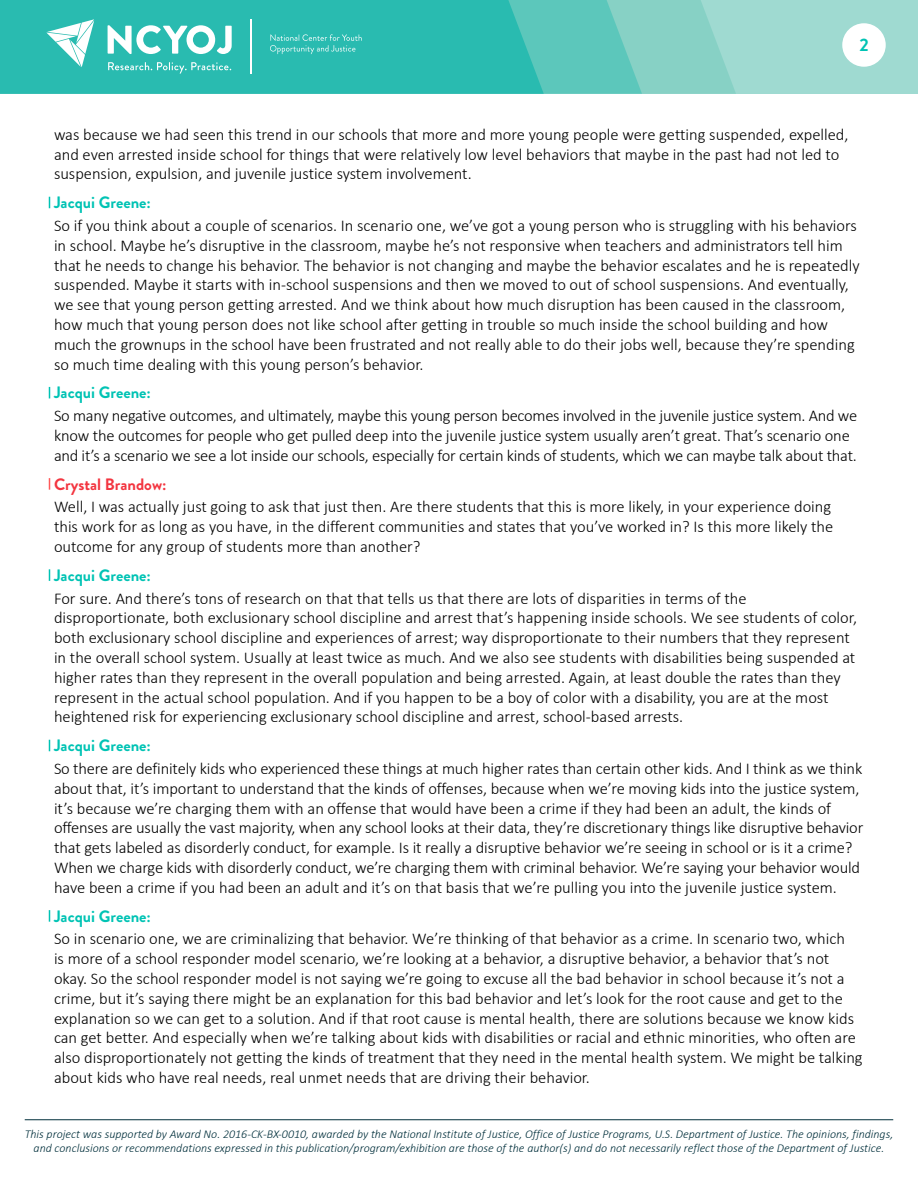
<style>
.page{position:relative;width:918px;height:1188px;background:#fff}
.page>*{position:absolute;margin:0;border:0;box-sizing:border-box;transform-origin:0 0}
.t1{font:700 18px "Brandon Grotesque";color:#00c3b4}
.t2{font:300 16.5px/19.8px "Calibri";color:#000}
.Speaker_2{font:700 16.5px "Brandon Grotesque";color:#00c3b4}
.Speaker_1{font:700 16.5px "Brandon Grotesque";color:#f33540}
.t3{font:italic 300 12px/14.4px "Calibri";color:#002f3b;text-align:center}
</style>
<div class="page">
<hr style="left:25px;top:1119px;width:868px;height:1px;background:#002f3b">
<div style="left:0;top:0;width:918px;height:94px;background:#9fdad1"></div>
<svg style="left:642px;top:0;width:94px;height:94px;fill:#87d1c5"></svg>
<svg style="left:544px;top:0;width:98px;height:94px;fill:#5cc7bb"></svg>
<div style="left:0;top:0;width:544px;height:94px;background:#29bbb0"></div>
<div style="left:842px;top:23px;width:44px;height:44px;background:#fff;border-radius:50%"></div>
<svg style="left:270px;top:34px;width:92px;height:20px"></svg>
<hr style="left:250px;top:20px;width:2px;height:54px;background:#fff">
<svg style="left:46px;top:19px;width:48px;height:48px"></svg>
<svg style="left:108px;top:62px;width:123px;height:12px"></svg>
<svg style="left:108px;top:25px;width:124px;height:29px"></svg>
<svg style="left:49px;top:478px;width:1px;height:12px"></svg>
<svg style="left:49px;top:569px;width:1px;height:12px"></svg>
<svg style="left:49px;top:910px;width:1px;height:12px"></svg>
<p class="t1" style="left:859px;top:33px;width:11px">2</p>
<p class="t2" style="left:54px;top:124px;width:796px">was because we had seen this trend in our schools that more and more young people were getting suspended, expelled, and even arrested inside school for things that were relatively low level behaviors that maybe in the past had not led to suspension, expulsion, and juvenile justice system involvement.</p>
<p class="Speaker_2" style="left:54px;top:191px;width:99px">Jacqui Greene:</p>
<p class="t2" style="left:54px;top:216px;width:807px">So if you think about a couple of scenarios. In scenario one, we’ve got a young person who is struggling with his behaviors in school. Maybe he’s disruptive in the classroom, maybe he’s not responsive when teachers and administrators tell him that he needs to change his behavior. The behavior is not changing and maybe the behavior escalates and he is repeatedly suspended. Maybe it starts with in-school suspensions and then we moved to out of school suspensions. And eventually, we see that young person getting arrested. And we think about how much disruption has been caused in the classroom, how much that young person does not like school after getting in trouble so much inside the school building and how much the grownups in the school have been frustrated and not really able to do their jobs well, because they’re spending so much time dealing with this young person’s behavior.</p>
<p class="Speaker_2" style="left:54px;top:381px;width:99px">Jacqui Greene:</p>
<p class="t2" style="left:54px;top:406px;width:805px">So many negative outcomes, and ultimately, maybe this young person becomes involved in the juvenile justice system. And we know the outcomes for people who get pulled deep into the juvenile justice system usually aren’t great. That’s scenario one and it’s a scenario we see a lot inside our schools, especially for certain kinds of students, which we can maybe talk about that.</p>
<p class="Speaker_1" style="left:54px;top:472px;width:114px">Crystal Brandow:</p>
<p class="t2" style="left:54px;top:497px;width:781px">Well, I was actually just going to ask that just then. Are there students that this is more likely, in your experience doing this work for as long as you have, in the different communities and states that you’ve worked in? Is this more likely the outcome for any group of students more than another?</p>
<p class="Speaker_2" style="left:54px;top:564px;width:99px">Jacqui Greene:</p>
<p class="t2" style="left:54px;top:588px;width:805px">For sure. And there’s tons of research on that that tells us that there are lots of disparities in terms of the disproportionate, both exclusionary school discipline and arrest that’s happening inside schools. We see students of color, both exclusionary school discipline and experiences of arrest; way disproportionate to their numbers that they represent in the overall school system. Usually at least twice as much. And we also see students with disabilities being suspended at higher rates than they represent in the overall population and being arrested. Again, at least double the rates than they represent in the actual school population. And if you happen to be a boy of color with a disability, you are at the most heightened risk for experiencing exclusionary school discipline and arrest, school-based arrests.</p>
<p class="Speaker_2" style="left:54px;top:734px;width:99px">Jacqui Greene:</p>
<p class="t2" style="left:54px;top:759px;width:811px">So there are definitely kids who experienced these things at much higher rates than certain other kids. And I think as we think about that, it’s important to understand that the kinds of offenses, because when we’re moving kids into the justice system, it’s because we’re charging them with an offense that would have been a crime if they had been an adult, the kinds of offenses are usually the vast majority, when any school looks at their data, they’re discretionary things like disruptive behavior that gets labeled as disorderly conduct, for example. Is it really a disruptive behavior we’re seeing in school or is it a crime?<br>When we charge kids with disorderly conduct, we’re charging them with criminal behavior. We’re saying your behavior would have been a crime if you had been an adult and it’s on that basis that we’re pulling you into the juvenile justice system.</p>
<p class="Speaker_2" style="left:54px;top:904px;width:99px">Jacqui Greene:</p>
<p class="t2" style="left:54px;top:929px;width:810px">So in scenario one, we are criminalizing that behavior. We’re thinking of that behavior as a crime. In scenario two, which<br>is more of a school responder model scenario, we’re looking at a behavior, a disruptive behavior, a behavior that’s not okay. So the school responder model is not saying we’re going to excuse all the bad behavior in school because it’s not a crime, but it’s saying there might be an explanation for this bad behavior and let’s look for the root cause and get to the explanation so we can get to a solution. And if that root cause is mental health, there are solutions because we know kids can get better. And especially when we’re talking about kids with disabilities or racial and ethnic minorities, who often are also disproportionately not getting the kinds of treatment that they need in the mental health system. We might be talking about kids who have real needs, real unmet needs that are driving their behavior.</p>
<p class="t3" style="left:25px;top:1126px;width:870px">This project was supported by Award No. 2016-CK-BX-0010, awarded by the National Institute of Justice, Office of Justice Programs, U.S. Department of Justice. The opinions, findings, and conclusions or recommendations expressed in this publication/program/exhibition are those of the author(s) and do not necessarily reflect those of the Department of Justice.</p>
</div>
